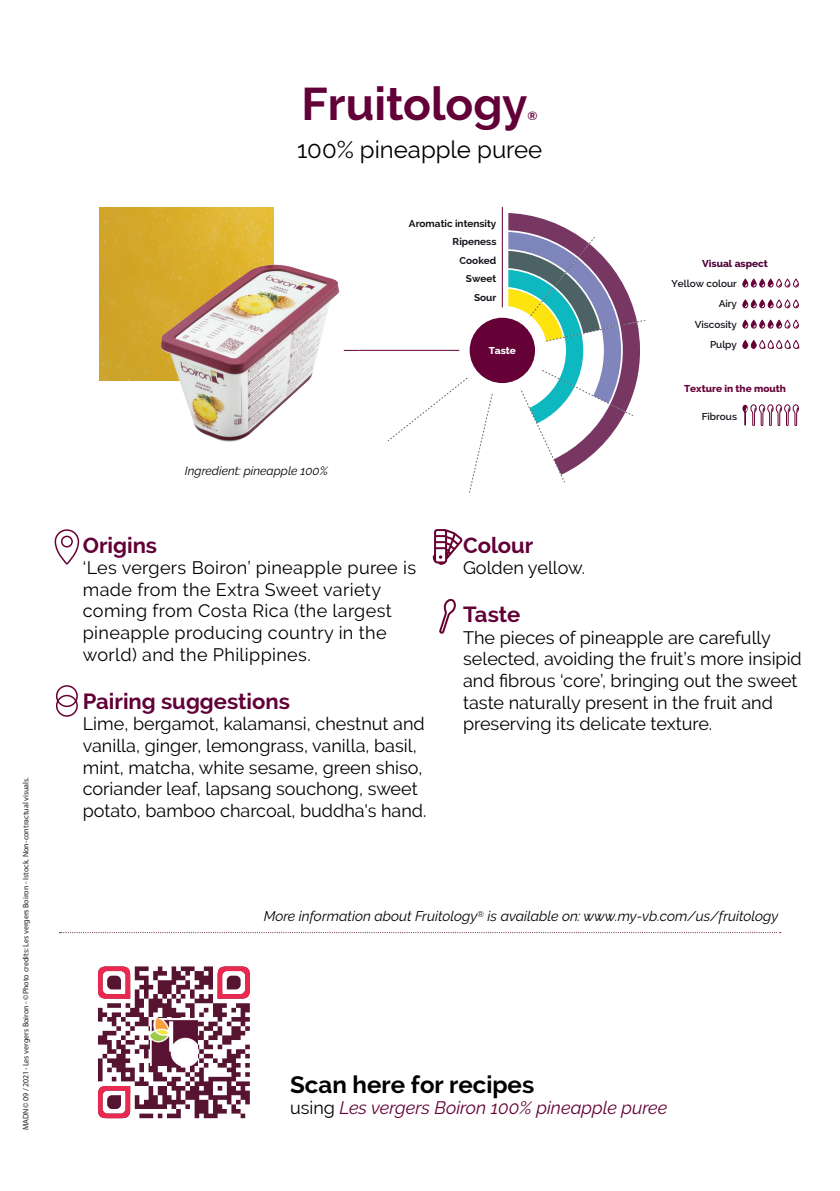
<style>
.page{position:relative;width:840px;height:1191px;background:#fff}
.page>*{position:absolute;margin:0;border:0;box-sizing:border-box;transform-origin:0 0}
.t1{font:700 46px "Raleway";color:#620137}
.t2{font:700 24px "Raleway";color:#000001}
.t3{font:24px "Raleway";color:#000001}
.t4{font:700 22px "Raleway";color:#620137}
.t5{font:18px/21.6px "Raleway";color:#000001}
.t6{font:18px/21.6px "Raleway";letter-spacing:.02em;color:#000001}
.t7{font:italic 18px "Raleway";color:#600134}
.t8{font:italic 14px "Raleway";color:#000001}
.t9{font:italic 12px "Raleway";color:#000001}
.t10{font:700 12px "Raleway";color:#620137}
.t11{font:700 10px/18.4px "Raleway";color:#12131a;text-align:right}
.t12{font:600 10px/19.6px "Raleway";color:#12131a;text-align:right}
.t13{font:800 10px "Raleway";color:#660137}
.t14{font:800 10px "Raleway";color:#4f0136}
.t15{font:800 10px "Raleway";letter-spacing:-.01em;color:#fff}
.t16{font:8px "Myriad Pro";color:#231f20}
.s1{font-style:inherit}
.s2{font-style:normal;color:#000001}
</style>
<div class="page">
<div style="left:100px;top:208px;width:52px;height:172px;background:#d0a529"></div>
<img style="left:152px;top:207px;width:195px;height:235px">
<svg style="left:59px;top:932px;width:721px;height:1px"></svg>
<hr style="left:343px;top:350px;width:162px;height:1px;background:#660137">
<svg style="left:387px;top:206px;width:259px;height:287px"></svg>
<div style="left:742px;top:279px;width:5px;height:8px;background:#660137;border-radius:3px"></div>
<div style="left:742px;top:279px;width:5px;height:8px;border:1px solid #660137;border-radius:3px"></div>
<div style="left:750px;top:279px;width:5px;height:8px;background:#660137;border-radius:3px"></div>
<div style="left:750px;top:279px;width:6px;height:8px;border:1px solid #660137;border-radius:3px"></div>
<div style="left:759px;top:279px;width:5px;height:8px;background:#660137;border-radius:3px"></div>
<div style="left:759px;top:279px;width:5px;height:8px;border:1px solid #660137;border-radius:3px"></div>
<div style="left:767px;top:279px;width:5px;height:8px;background:#660137;border-radius:3px"></div>
<div style="left:767px;top:279px;width:5px;height:8px;border:1px solid #660137;border-radius:3px"></div>
<div style="left:776px;top:279px;width:5px;height:8px;border:1px solid #660137;border-radius:3px"></div>
<div style="left:784px;top:279px;width:5px;height:8px;border:1px solid #660137;border-radius:3px"></div>
<div style="left:792px;top:279px;width:6px;height:8px;border:1px solid #660137;border-radius:3px"></div>
<div style="left:742px;top:300px;width:5px;height:8px;background:#660137;border-radius:3px"></div>
<div style="left:742px;top:300px;width:5px;height:8px;border:1px solid #660137;border-radius:3px"></div>
<div style="left:750px;top:300px;width:5px;height:8px;background:#660137;border-radius:3px"></div>
<div style="left:750px;top:300px;width:6px;height:8px;border:1px solid #660137;border-radius:3px"></div>
<div style="left:759px;top:300px;width:5px;height:8px;background:#660137;border-radius:3px"></div>
<div style="left:759px;top:300px;width:5px;height:8px;border:1px solid #660137;border-radius:3px"></div>
<div style="left:767px;top:300px;width:5px;height:8px;background:#660137;border-radius:3px"></div>
<div style="left:767px;top:300px;width:5px;height:8px;border:1px solid #660137;border-radius:3px"></div>
<div style="left:776px;top:300px;width:5px;height:8px;border:1px solid #660137;border-radius:3px"></div>
<div style="left:784px;top:300px;width:5px;height:8px;border:1px solid #660137;border-radius:3px"></div>
<div style="left:792px;top:300px;width:6px;height:8px;border:1px solid #660137;border-radius:3px"></div>
<div style="left:742px;top:320px;width:5px;height:8px;background:#660137;border-radius:3px"></div>
<div style="left:742px;top:320px;width:5px;height:8px;border:1px solid #660137;border-radius:3px"></div>
<div style="left:750px;top:320px;width:5px;height:8px;background:#660137;border-radius:3px"></div>
<div style="left:750px;top:320px;width:6px;height:8px;border:1px solid #660137;border-radius:3px"></div>
<div style="left:759px;top:320px;width:5px;height:8px;background:#660137;border-radius:3px"></div>
<div style="left:759px;top:320px;width:5px;height:8px;border:1px solid #660137;border-radius:3px"></div>
<div style="left:767px;top:320px;width:5px;height:8px;background:#660137;border-radius:3px"></div>
<div style="left:767px;top:320px;width:5px;height:8px;border:1px solid #660137;border-radius:3px"></div>
<div style="left:776px;top:320px;width:5px;height:8px;background:#660137;border-radius:3px"></div>
<div style="left:776px;top:320px;width:5px;height:8px;border:1px solid #660137;border-radius:3px"></div>
<div style="left:784px;top:320px;width:5px;height:8px;border:1px solid #660137;border-radius:3px"></div>
<div style="left:792px;top:320px;width:6px;height:8px;border:1px solid #660137;border-radius:3px"></div>
<div style="left:742px;top:340px;width:5px;height:8px;background:#660137;border-radius:3px"></div>
<div style="left:742px;top:340px;width:5px;height:8px;border:1px solid #660137;border-radius:3px"></div>
<div style="left:750px;top:340px;width:5px;height:8px;background:#660137;border-radius:3px"></div>
<div style="left:750px;top:340px;width:6px;height:8px;border:1px solid #660137;border-radius:3px"></div>
<div style="left:759px;top:340px;width:5px;height:8px;border:1px solid #660137;border-radius:3px"></div>
<div style="left:767px;top:340px;width:5px;height:8px;border:1px solid #660137;border-radius:3px"></div>
<div style="left:776px;top:340px;width:5px;height:8px;border:1px solid #660137;border-radius:3px"></div>
<div style="left:784px;top:340px;width:5px;height:8px;border:1px solid #660137;border-radius:3px"></div>
<div style="left:792px;top:340px;width:6px;height:8px;border:1px solid #660137;border-radius:3px"></div>
<svg style="left:742px;top:404px;width:56px;height:22px"></svg>
<div style="left:55px;top:529px;width:24px;height:35px;border:2px solid #680032;border-radius:12px"></div>
<div style="left:61px;top:535px;width:12px;height:12px;border:2px solid #680032;border-radius:50%"></div>
<svg style="left:432px;top:529px;width:31px;height:36px"></svg>
<svg style="left:439px;top:598px;width:17px;height:36px"></svg>
<div style="left:56px;top:685px;width:22px;height:22px;border:2px solid #680032;border-radius:50%"></div>
<div style="left:56px;top:695px;width:22px;height:21px;border:2px solid #680032;border-radius:50%"></div>
<svg style="left:97px;top:976px;width:153px;height:143px"></svg>
<svg style="left:98px;top:966px;width:152px;height:115px"></svg>
<svg style="left:105px;top:991px;width:18px;height:11px"></svg>
<svg style="left:98px;top:973px;width:7px;height:29px"></svg>
<svg style="left:98px;top:966px;width:25px;height:7px"></svg>
<svg style="left:123px;top:966px;width:10px;height:36px"></svg>
<svg style="left:224px;top:991px;width:19px;height:11px"></svg>
<svg style="left:214px;top:973px;width:10px;height:29px"></svg>
<svg style="left:214px;top:966px;width:29px;height:7px"></svg>
<svg style="left:243px;top:966px;width:7px;height:36px"></svg>
<img style="left:150px;top:1018px;width:47px;height:47px">
<p class="t16" style="left:21px;top:1130px;width:354px;rotate:-90deg">MADN© 09 / 2021- Les vergers Boiron - ©Photo credits: Les vergers Boiron - Istock. Non-contractual visuals.</p>
<h1 class="t1" style="left:301px;top:77px;width:227px">Fruitology</h1>
<p class="t10" style="left:527px;top:108px;width:12px">®</p>
<h2 class="t3" style="left:297px;top:135px;width:247px">100% <span class="s1">pineapple</span> puree</h2>
<p class="t11" style="left:408px;top:214px;width:89px">Aromatic intensity<br>Ripeness<br>Cooked<br>Sweet<br>Sour</p>
<p class="t9" style="left:185px;top:463px;width:144px">Ingredient: pineapple 100%</p>
<p class="t15" style="left:488px;top:345px;width:28px">Taste</p>
<p class="t14" style="left:701px;top:258px;width:67px">Visual aspect</p>
<p class="t12" style="left:671px;top:274px;width:67px">Yellow colour<br>Airy</p>
<p class="t12" style="left:694px;top:314px;width:44px">Viscosity<br>Pulpy</p>
<p class="t13" style="left:683px;top:383px;width:103px">Texture in the mouth</p>
<p class="t12" style="left:701px;top:406px;width:37px">Fibrous</p>
<p class="t4" style="left:83px;top:532px;width:76px">Origins</p>
<p class="t6" style="left:83px;top:557px;width:335px">‘Les vergers Boiron’ pineapple puree is made from the Extra Sweet variety coming from Costa Rica (the largest pineapple producing country in the world) and the Philippines.</p>
<p class="t4" style="left:83px;top:688px;width:208px">Pairing suggestions</p>
<p class="t5" style="left:83px;top:713px;width:345px">Lime, bergamot, kalamansi, chestnut and vanilla, ginger, lemongrass, vanilla, basil, mint, matcha, white sesame, green shiso, coriander leaf, lapsang souchong, sweet potato, bamboo charcoal, buddha's hand.</p>
<p class="t4" style="left:463px;top:532px;width:72px">Colour</p>
<p class="t5" style="left:463px;top:557px;width:124px">Golden yellow.</p>
<p class="t4" style="left:463px;top:602px;width:59px">Taste</p>
<p class="t5" style="left:463px;top:626px;width:340px">The pieces of pineapple are carefully selected, avoiding the fruit’s more insipid and fibrous ‘core’, bringing out the sweet taste naturally present in the fruit and preserving its delicate texture.</p>
<p class="t8" style="left:264px;top:908px;width:515px">More information about Fruitology<sup>®</sup> is available on: www.my-vb.com/us/fruitology</p>
<h2 class="t2" style="left:290px;top:1070px;width:245px">Scan here for recipes</h2>
<p class="t7" style="left:290px;top:1097px;width:378px"><span class="s2">using</span> Les vergers Boiron 100% pineapple puree</p>
</div>
